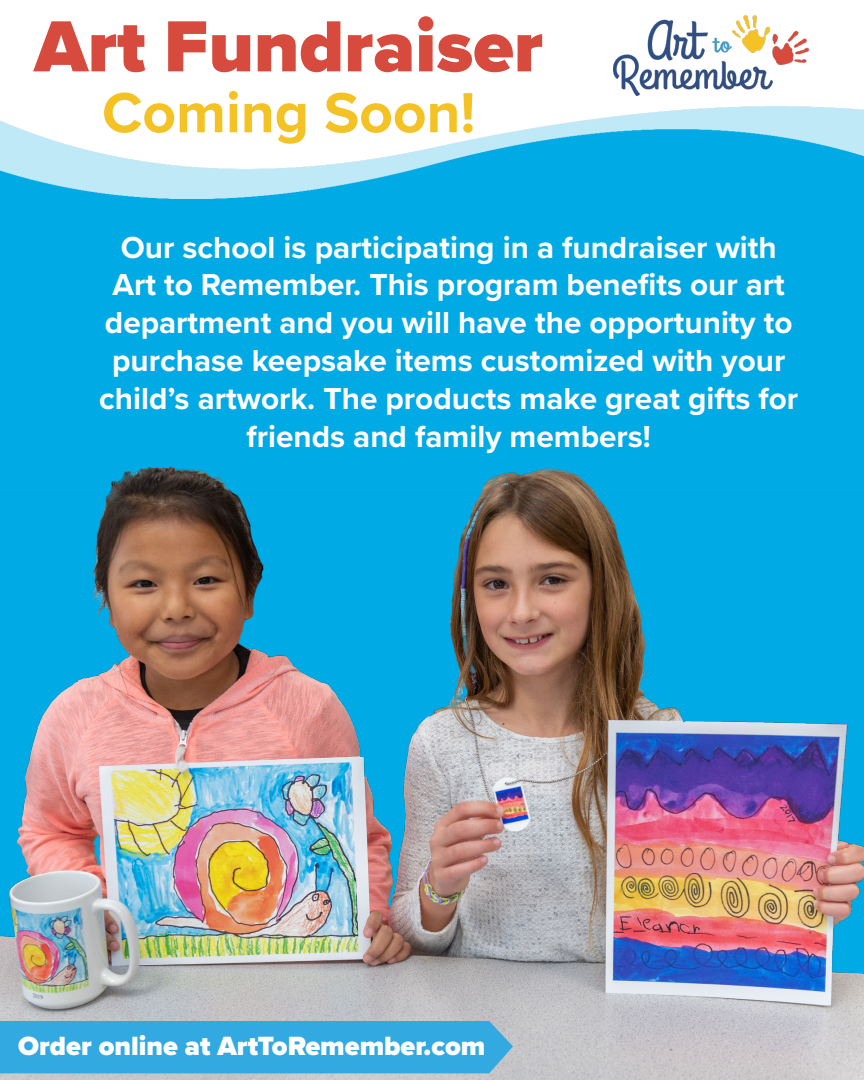
<style>
.page{position:relative;width:864px;height:1080px;background:#fff}
.page>*{position:absolute;margin:0;border:0;box-sizing:border-box;transform-origin:0 0}
.t1{font:900 75px "Proxima Nova";color:#d64b3e}
.t2{font:700 58.65px "Proxima Nova";color:#f4c225}
.t3{font:700 31.5px/37.8px "Proxima Nova";color:#fff;text-align:center}
.t4{font:900 27.3px "Proxima Nova";color:#fff}
</style>
<div class="page">
<img style="left:0;top:106px;width:864px;height:320px">
<img style="left:614px;top:15px;width:196px;height:80px">
<img style="left:0;top:426px;width:864px;height:654px">
<div style="left:0;top:1021px;width:513px;height:52px;background:#32a9e1"></div>
<p class="t1" style="left:34px;top:-10px;width:510px">Art Fundraiser</p>
<p class="t2" style="left:102px;top:69px;width:375px">Coming Soon!</p>
<p class="t3" style="left:121px;top:227px;width:658px">Our school is participating in a fundraiser with</p>
<p class="t3" style="left:99px;top:265px;width:701px">Art to Remember. This program benefits our art department and you will have the opportunity to purchase keepsake items customized with your child’s artwork. The products make great gifts for friends and family members!</p>
<p class="t4" style="left:18px;top:1026px;width:469px">Order online at ArtToRemember.com</p>
</div>
